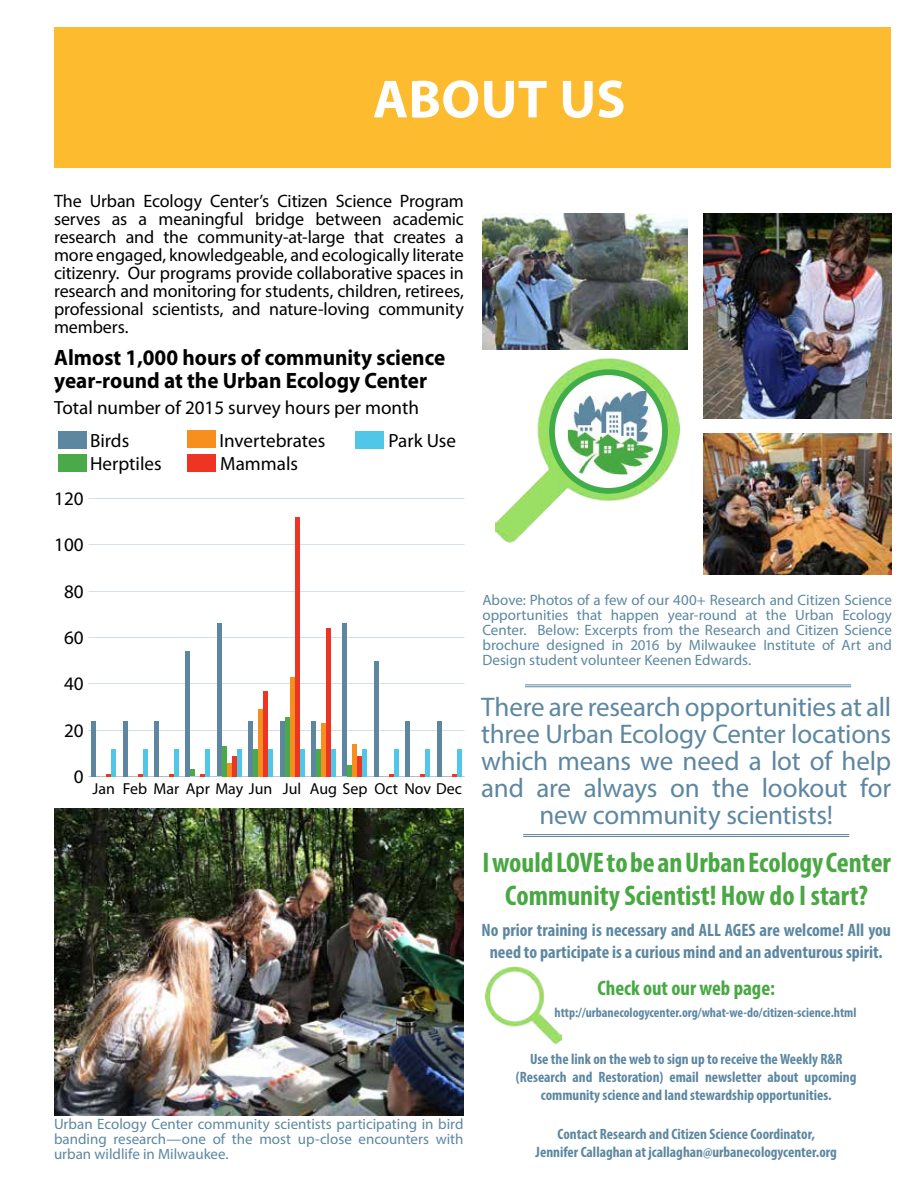
<style>
.page{position:relative;width:918px;height:1188px;background:#fff}
.page>*{position:absolute;margin:0;border:0;box-sizing:border-box;transform-origin:0 0}
.t1{font:700 54px "Myriad Pro";letter-spacing:.005em;color:#fff}
.t2{font:700 condensed 28.5px/33px "Myriad Pro";color:#49a843;text-align:center}
.t3{font:27px/27px "Myriad Pro";letter-spacing:-.01em;color:#5d87a1;text-align:center}
.t4{font:700 22.35px/22.4px "Myriad Pro";color:#000;scale:.95 1}
.t5{font:700 condensed 21px "Myriad Pro";color:#47a943}
.t6{font:19.05px "Myriad Pro";color:#000}
.t7{font:18px/18px "Myriad Pro";letter-spacing:-.01em;color:#000;text-align:justify}
.t8{font:700 condensed 18px/21.6px "Myriad Pro";color:#5d87a1;text-align:center}
.t9{font:15.9px "Myriad Pro";color:#000}
.t10{font:15px/15px "Myriad Pro";color:#5d87a1;text-align:justify}
.t11{font:700 condensed 15px/18px "Myriad Pro";color:#5d87a1;text-align:center}
.t12{font:700 condensed 13.5px "Myriad Pro";color:#5d87a1}
</style>
<div class="page">
<div style="left:54px;top:27px;width:837px;height:140px;background:#fdbb30"></div>
<img style="left:704px;top:213px;width:188px;height:205px">
<img style="left:482px;top:213px;width:205px;height:137px">
<hr style="left:523px;top:834px;width:326px;height:1px;background:#5d87a1">
<hr style="left:523px;top:836px;width:326px;height:1px;background:#5d87a1">
<hr style="left:525px;top:685px;width:326px;height:1px;background:#5d87a1">
<hr style="left:525px;top:686px;width:326px;height:1px;background:#5d87a1">
<img style="left:54px;top:809px;width:410px;height:307px">
<img style="left:704px;top:433px;width:187px;height:141px">
<div style="left:111px;top:749px;width:5px;height:27px;background:#50c7e8"></div>
<hr style="left:143px;top:749px;width:4px;height:27px;background:#50c7e8">
<div style="left:174px;top:749px;width:5px;height:27px;background:#50c7e8"></div>
<hr style="left:206px;top:749px;width:4px;height:27px;background:#50c7e8">
<div style="left:237px;top:749px;width:5px;height:27px;background:#50c7e8"></div>
<hr style="left:269px;top:749px;width:4px;height:27px;background:#50c7e8">
<hr style="left:300px;top:749px;width:4px;height:27px;background:#50c7e8">
<div style="left:331px;top:749px;width:5px;height:27px;background:#50c7e8"></div>
<hr style="left:363px;top:749px;width:4px;height:27px;background:#50c7e8">
<div style="left:394px;top:749px;width:5px;height:27px;background:#50c7e8"></div>
<hr style="left:426px;top:749px;width:4px;height:27px;background:#50c7e8">
<hr style="left:457px;top:749px;width:4px;height:27px;background:#50c7e8">
<div style="left:232px;top:756px;width:5px;height:20px;background:#ee3524"></div>
<div style="left:263px;top:691px;width:5px;height:85px;background:#ee3524"></div>
<hr style="left:295px;top:517px;width:4px;height:259px;background:#ee3524">
<div style="left:326px;top:628px;width:5px;height:148px;background:#ee3524"></div>
<hr style="left:358px;top:756px;width:4px;height:20px;background:#ee3524">
<div style="left:227px;top:763px;width:5px;height:13px;background:#f78f1e"></div>
<div style="left:258px;top:709px;width:5px;height:67px;background:#f78f1e"></div>
<hr style="left:290px;top:677px;width:4px;height:99px;background:#f78f1e">
<div style="left:321px;top:723px;width:5px;height:53px;background:#f78f1e"></div>
<hr style="left:353px;top:744px;width:4px;height:32px;background:#f78f1e">
<svg style="left:191px;top:770px;width:4px;height:6px"></svg>
<div style="left:222px;top:746px;width:5px;height:30px;background:#4aa948"></div>
<div style="left:253px;top:749px;width:5px;height:27px;background:#4aa948"></div>
<hr style="left:285px;top:717px;width:4px;height:59px;background:#4aa948">
<div style="left:316px;top:749px;width:5px;height:27px;background:#4aa948"></div>
<hr style="left:348px;top:765px;width:4px;height:11px;background:#4aa948">
<div style="left:91px;top:721px;width:5px;height:55px;background:#5d87a1"></div>
<hr style="left:123px;top:721px;width:4px;height:55px;background:#5d87a1">
<div style="left:154px;top:721px;width:5px;height:55px;background:#5d87a1"></div>
<hr style="left:186px;top:651px;width:4px;height:125px;background:#5d87a1">
<div style="left:217px;top:624px;width:5px;height:152px;background:#5d87a1"></div>
<div style="left:248px;top:721px;width:5px;height:55px;background:#5d87a1"></div>
<hr style="left:280px;top:721px;width:4px;height:55px;background:#5d87a1">
<div style="left:311px;top:721px;width:5px;height:55px;background:#5d87a1"></div>
<hr style="left:343px;top:624px;width:4px;height:152px;background:#5d87a1">
<div style="left:374px;top:661px;width:5px;height:115px;background:#5d87a1"></div>
<div style="left:405px;top:721px;width:5px;height:55px;background:#5d87a1"></div>
<hr style="left:437px;top:721px;width:4px;height:55px;background:#5d87a1">
<div style="left:356px;top:431px;width:28px;height:17px;background:#50c7e8"></div>
<div style="left:187px;top:431px;width:29px;height:17px;background:#f78f1e"></div>
<div style="left:187px;top:454px;width:29px;height:17px;background:#ee3524"></div>
<div style="left:58px;top:454px;width:28px;height:17px;background:#4aa948"></div>
<div style="left:58px;top:431px;width:28px;height:17px;background:#5d87a1"></div>
<img style="left:485px;top:967px;width:77px;height:77px">
<img style="left:495px;top:358px;width:184px;height:184px">
<svg style="left:552px;top:372px;width:113px;height:119px"></svg>
<img style="left:568px;top:391px;width:85px;height:83px">
<div style="left:549px;top:369px;width:119px;height:125px;border:6px solid #41ad49;border-radius:50%"></div>
<h1 class="t1" style="left:373px;top:64px;width:254px">ABOUT US</h1>
<p class="t7" style="left:54px;top:192px;width:411px">The Urban Ecology Center’s Citizen Science Program serves as a meaningful bridge between academic research and the community-at-large that creates a more engaged, knowledgeable, and ecologically literate citizenry. Our programs provide collaborative spaces in research and monitoring for students, children, retirees, professional scientists, and nature-loving community members.</p>
<h3 class="t4" style="left:54px;top:346px;width:413px">Almost 1,000 hours of community science year-round at the Urban Ecology Center</h3>
<p class="t6" style="left:54px;top:395px;width:366px">Total number of 2015 survey hours per month</p>
<p class="t6" style="left:54px;top:487px;width:31px">120</p>
<p class="t6" style="left:90px;top:429px;width:41px">Birds</p>
<p class="t6" style="left:90px;top:452px;width:73px">Herptiles</p>
<p class="t6" style="left:54px;top:533px;width:31px">100</p>
<p class="t6" style="left:220px;top:428px;width:107px">Invertebrates</p>
<p class="t6" style="left:220px;top:452px;width:79px">Mammals</p>
<p class="t6" style="left:388px;top:429px;width:69px">Park Use</p>
<p class="t6" style="left:64px;top:580px;width:21px">80</p>
<p class="t6" style="left:64px;top:626px;width:21px">60</p>
<p class="t6" style="left:64px;top:672px;width:21px">40</p>
<p class="t6" style="left:64px;top:719px;width:21px">20</p>
<p class="t6" style="left:74px;top:765px;width:11px">0</p>
<p class="t9" style="left:93px;top:779px;width:371px">Jan Feb Mar Apr May Jun Jul Aug Sep Oct Nov Dec</p>
<p class="t10" style="left:54px;top:1117px;width:411px">Urban Ecology Center community scientists participating in bird banding research—one of the most up-close encounters with urban wildlife in Milwaukee.</p>
<p class="t10" style="left:482px;top:592px;width:411px">Above: Photos of a few of our 400+ Research and Citizen Science opportunities that happen year-round at the Urban Ecology Center. Below: Excerpts from the Research and Citizen Science brochure designed in 2016 by Milwaukee Institute of Art and Design student volunteer Keenen Edwards.</p>
<h3 class="t3" style="left:481px;top:693px;width:411px">There are research opportunities at all three Urban Ecology Center locations which means we need a lot of help and are always on the lookout for new community scientists!</h3>
<h2 class="t2" style="left:482px;top:846px;width:410px">I would LOVE to be an Urban Ecology Center<br>Community Scientist! How do I start?</h2>
<p class="t8" style="left:482px;top:919px;width:411px">No prior training is necessary and ALL AGES are welcome! All you need to participate is a curious mind and an adventurous spirit.</p>
<h3 class="t5" style="left:597px;top:975px;width:179px">Check out our web page:</h3>
<p class="t12" style="left:555px;top:1004px;width:303px">http://urbanecologycenter.org/what-we-do/citizen-science.html</p>
<p class="t11" style="left:516px;top:1050px;width:342px">Use the link on the web to sign up to receive the Weekly R&amp;R (Research and Restoration) email newsletter about upcoming community science and land stewardship opportunities.</p>
<p class="t11" style="left:536px;top:1125px;width:303px">Contact Research and Citizen Science Coordinator,<br>Jennifer Callaghan at jcallaghan@urbanecologycenter.org</p>
</div>
